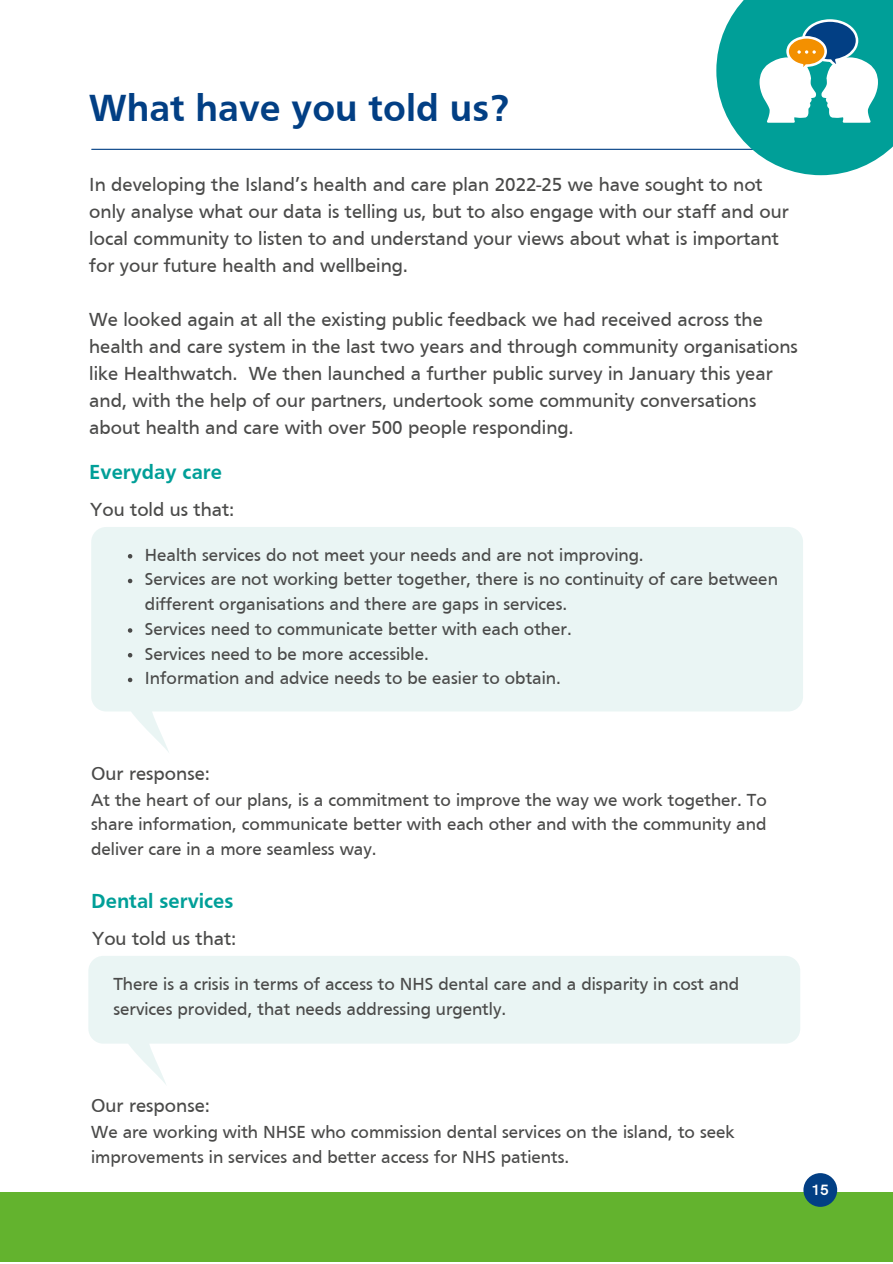
<style>
.page{position:relative;width:893px;height:1264px;background:#fff}
.page>*{position:absolute;margin:0;border:0;box-sizing:border-box;transform-origin:0 0}
.t1{font:700 39px "Frutiger";color:#023f84}
.t2{font:700 21px "Frutiger";color:#009f98}
.t3{font:19.5px/27px "Frutiger";color:#4a4a49}
.t4{font:18px/24.8px "Frutiger";color:#4a4a49}
.t5{font:700 15px "HK Grotesk";color:#fff}
</style>
<div class="page">
<div style="left:0;top:1192px;width:892px;height:70px;background:#63b32e"></div>
<div style="left:803px;top:1173px;width:34px;height:33px;background:#023f84;border-radius:50%"></div>
<hr style="left:92px;top:149px;width:709px;height:1px;background:#023f84">
<svg style="left:91px;top:527px;width:712px;height:225px;fill:#eaf5f4"></svg>
<svg style="left:88px;top:956px;width:712px;height:128px;fill:#eaf5f4"></svg>
<svg style="left:716px;top:0;width:176px;height:175px"></svg>
<svg style="left:128px;top:554px;width:4px;height:4px"></svg>
<svg style="left:128px;top:578px;width:4px;height:5px"></svg>
<svg style="left:128px;top:628px;width:4px;height:4px"></svg>
<svg style="left:128px;top:653px;width:4px;height:4px"></svg>
<svg style="left:128px;top:677px;width:4px;height:5px"></svg>
<h1 class="t1" style="left:89px;top:93px;width:421px">What have you told us?</h1>
<p class="t3" style="left:89px;top:173px;width:701px">In developing the Island’s health and care plan 2022-25 we have sought to not only analyse what our data is telling us, but to also engage with our staff and our local community to listen to and understand your views about what is important for your future health and wellbeing.</p>
<p class="t3" style="left:89px;top:308px;width:710px">We looked again at all the existing public feedback we had received across the health and care system in the last two years and through community organisations like Healthwatch. We then launched a further public survey in January this year and, with the help of our partners, undertook some community conversations about health and care with over 500 people responding.</p>
<p class="t2" style="left:89px;top:463px;width:134px">Everyday care</p>
<p class="t3" style="left:90px;top:497px;width:146px">You told us that:</p>
<p class="t4" style="left:145px;top:544px;width:634px">Health services do not meet your needs and are not improving.<br>Services are not working better together, there is no continuity of care between different organisations and there are gaps in services.<br>Services need to communicate better with each other.<br>Services need to be more accessible.<br>Information and advice needs to be easier to obtain.</p>
<p class="t3" style="left:91px;top:761px;width:120px">Our response:</p>
<p class="t4" style="left:91px;top:788px;width:677px;text-align:justify">At the heart of our plans, is a commitment to improve the way we work together. To share information, communicate better with each other and with the community and deliver care in a more seamless way.</p>
<p class="t2" style="left:91px;top:892px;width:144px">Dental services</p>
<p class="t3" style="left:92px;top:927px;width:146px">You told us that:</p>
<p class="t4" style="left:113px;top:973px;width:627px">There is a crisis in terms of access to NHS dental care and a disparity in cost and services provided, that needs addressing urgently.</p>
<p class="t3" style="left:91px;top:1093px;width:120px">Our response:</p>
<p class="t4" style="left:91px;top:1121px;width:645px">We are working with NHSE who commission dental services on the island, to seek improvements in services and better access for NHS patients.</p>
<p class="t5" style="left:811px;top:1181px;width:19px">15</p>
</div>
